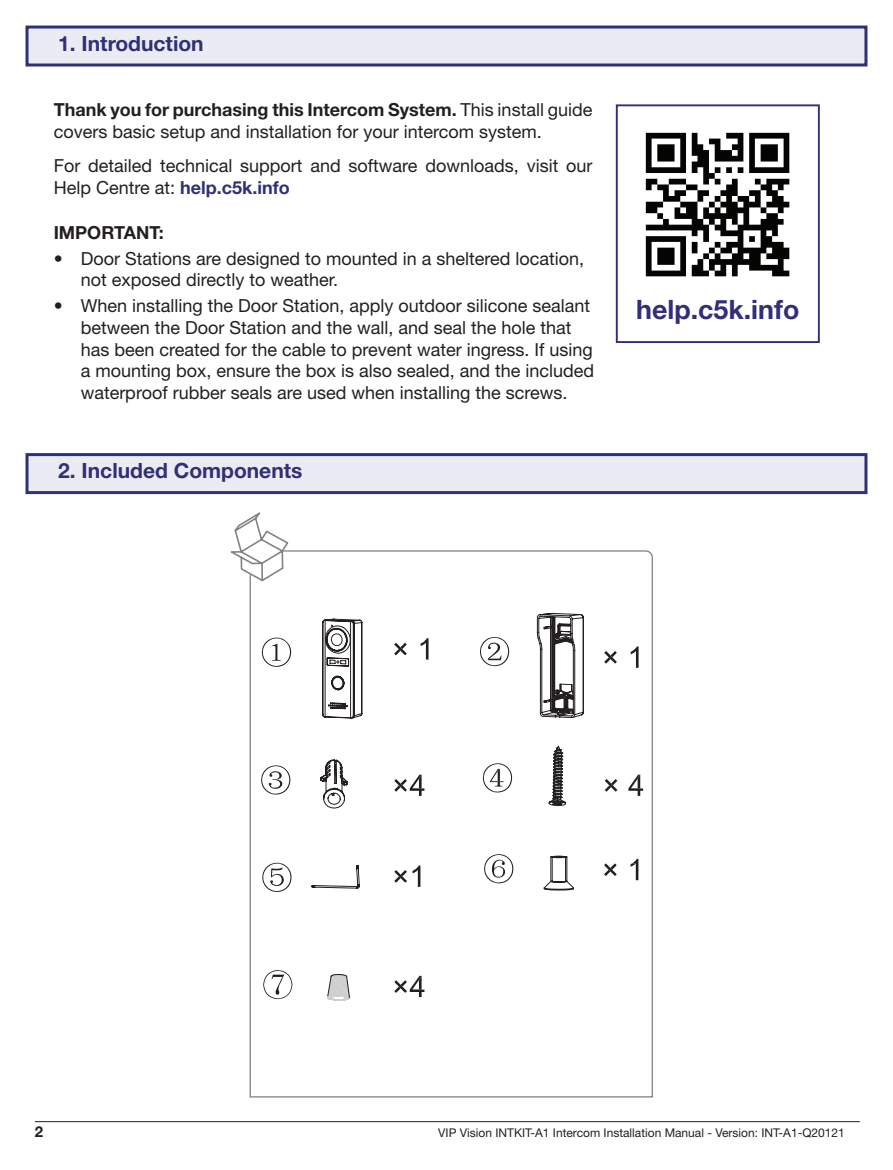
<style>
.page{position:relative;width:893px;height:1170px;background:#fff}
.page>*{position:absolute;margin:0;border:0;box-sizing:border-box;transform-origin:0 0}
.t1{font:700 26.7px "Helvetica Neue LT Std";color:#303077}
.t2{font:700 21px "Helvetica Neue LT Std";color:#303077}
.t3{font:18px/21.6px "Helvetica Neue LT Std";color:#231f20}
.t4{font:700 18px "Helvetica Neue LT Std";color:#231f20}
.t5{font:700 15px "Helvetica Neue LT Std";color:#231f20}
.t6{font:12px "Helvetica Neue LT Std";color:#231f20}
.s1{font-weight:700}
.s2{font-weight:700;color:#303077}
</style>
<div class="page">
<hr style="left:35px;top:1121px;width:825px;height:1px;background:#231f20">
<div style="left:27px;top:27px;width:839px;height:38px;background:#ebecf3"></div>
<div style="left:26px;top:26px;width:841px;height:40px;border:3px solid #303077"></div>
<div style="left:27px;top:454px;width:839px;height:38px;background:#ebecf3"></div>
<div style="left:26px;top:453px;width:841px;height:41px;border:3px solid #303077"></div>
<svg style="left:249px;top:550px;width:404px;height:548px"></svg>
<svg style="left:230px;top:512px;width:60px;height:70px"></svg>
<svg style="left:604px;top:651px;width:13px;height:12px"></svg>
<svg style="left:631px;top:646px;width:8px;height:21px"></svg>
<svg style="left:256px;top:637px;width:43px;height:34px"></svg>
<svg style="left:322px;top:612px;width:262px;height:108px"></svg>
<svg style="left:605px;top:779px;width:12px;height:12px"></svg>
<svg style="left:628px;top:774px;width:15px;height:21px"></svg>
<svg style="left:256px;top:765px;width:38px;height:30px"></svg>
<svg style="left:320px;top:745px;width:246px;height:66px"></svg>
<svg style="left:257px;top:862px;width:38px;height:31px"></svg>
<svg style="left:312px;top:854px;width:262px;height:36px"></svg>
<svg style="left:604px;top:863px;width:13px;height:13px"></svg>
<svg style="left:631px;top:858px;width:7px;height:22px"></svg>
<svg style="left:327px;top:973px;width:23px;height:27px"></svg>
<svg style="left:394px;top:975px;width:30px;height:21px"></svg>
<svg style="left:263px;top:969px;width:29px;height:30px"></svg>
<div style="left:616px;top:104px;width:204px;height:239px;border:2px solid #303077"></div>
<img style="left:645px;top:132px;width:145px;height:145px">
<p class="t2" style="left:58px;top:30px;width:147px">1. Introduction</p>
<p class="t3" style="left:54px;top:99px;width:540px"><span class="s1">Thank you for purchasing this Intercom System.</span> This install guide covers basic setup and installation for your intercom system.</p>
<p class="t3" style="left:54px;top:155px;width:540px">For detailed technical support and software downloads, visit our<br>Help Centre at: <span class="s2">help.c5k.info</span></p>
<p class="t4" style="left:54px;top:221px;width:112px">IMPORTANT:</p>
<p class="t3" style="left:81px;top:247px;width:505px;text-indent:-27px">• Door Stations are designed to mounted in a sheltered location, not exposed directly to weather.</p>
<p class="t3" style="left:81px;top:295px;width:515px;text-indent:-27px">• When installing the Door Station, apply outdoor silicone sealant between the Door Station and the wall, and seal the hole that has been created for the cable to prevent water ingress. If using a mounting box, ensure the box is also sealed, and the included waterproof rubber seals are used when installing the screws.</p>
<p class="t2" style="left:58px;top:457px;width:246px">2. Included Components</p>
<h1 class="t1" style="left:636px;top:292px;width:165px">help.c5k.info</h1>
<p class="t5" style="left:35px;top:1122px;width:10px">2</p>
<p class="t6" style="left:438px;top:1125px;width:408px">VIP Vision INTKIT-A1 Intercom Installation Manual - Version: INT-A1-Q20121</p>
</div>
